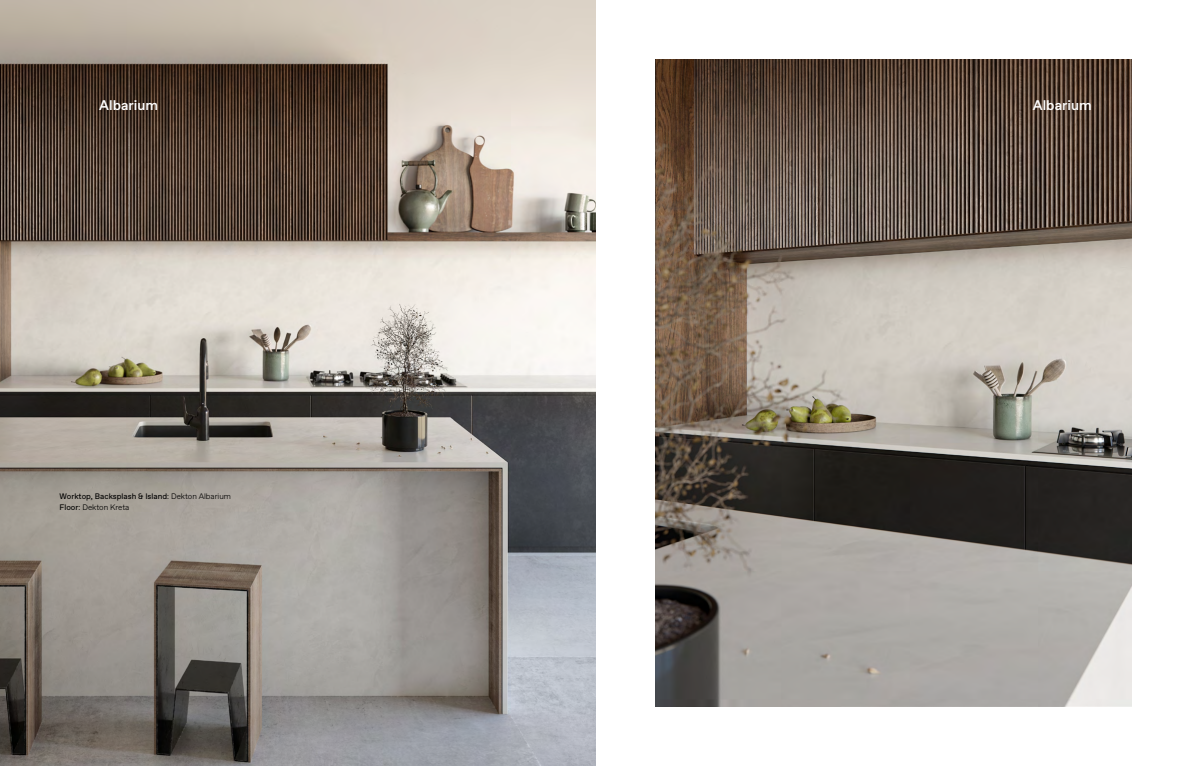
<style>
.page{position:relative;width:1191px;height:766px;background:#fff}
.page>*{position:absolute;margin:0;border:0;box-sizing:border-box;transform-origin:0 0}
.t1{font:500 14px "ABC Favorit";color:#fff}
.t2{font:8px "ABC Favorit";color:#000}
.t3{font:300 8px "ABC Favorit";color:#000}
.s1{font-weight:300}
.s2{font-weight:400}
</style>
<div class="page">
<img style="left:655px;top:60px;width:476px;height:646px">
<img style="left:0;top:0;width:595px;height:765px">
<p class="t1" style="left:99px;top:97px;width:60px">Albarium</p>
<p class="t1" style="left:1032px;top:97px;width:60px">Albarium</p>
<p class="t2" style="left:60px;top:492px;width:173px">Worktop, Backsplash &amp; Island<span class="s1">: Dekton Albarium</span></p>
<p class="t3" style="left:60px;top:503px;width:71px"><span class="s2">Floor</span>: Dekton Kreta</p>
</div>
